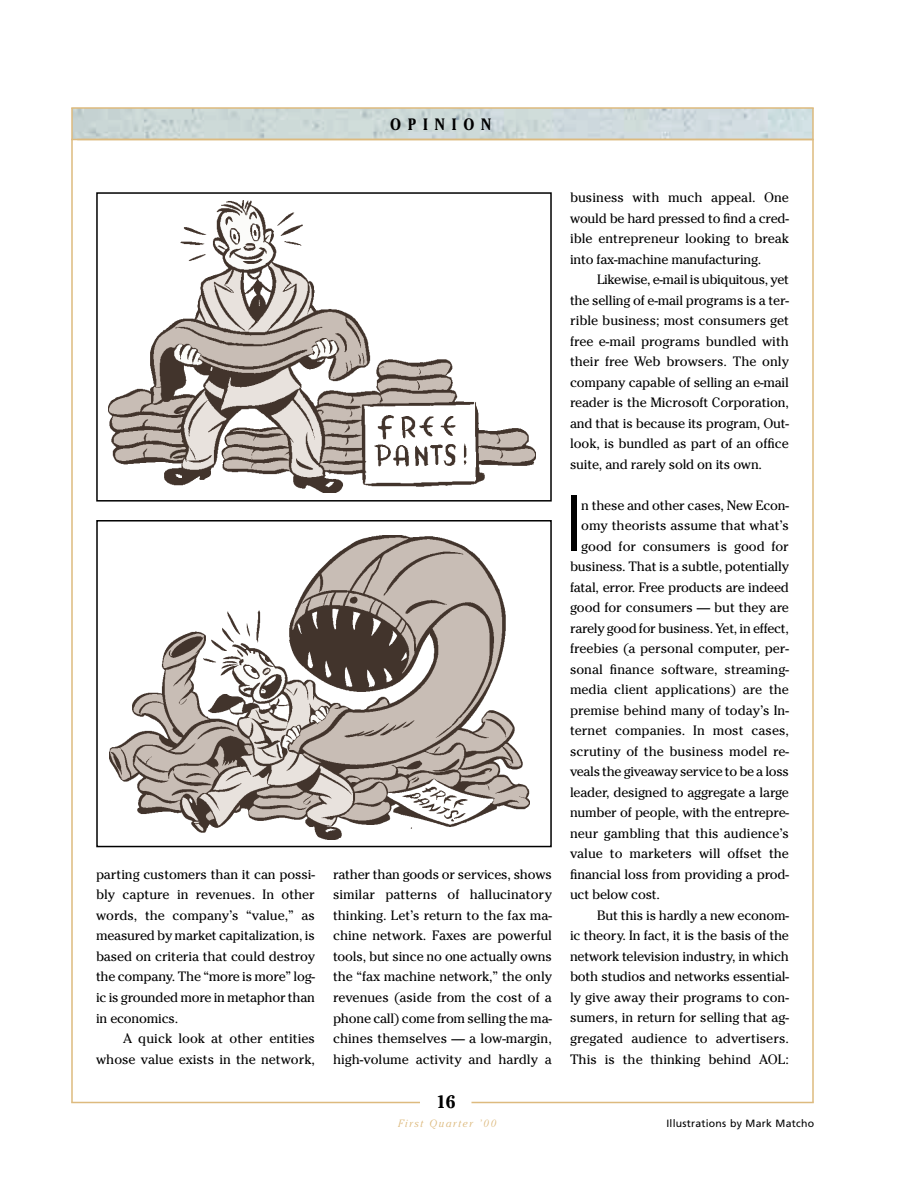
<style>
.page{position:relative;width:918px;height:1188px;background:#fff}
.page>*{position:absolute;margin:0;border:0;box-sizing:border-box;transform-origin:0 0}
.t1{font:300 66.3px "OPTI Binder Style";color:#000}
.t2{font:700 18px "Cheltenham";color:#000}
.t3{font:700 condensed 16.5px "Cheltenham";letter-spacing:.4em;color:#000}
.t4{font:13.5px/20.5px "Cheltenham";letter-spacing:-.005em;color:#000;text-align:justify}
.t5{font:13.5px "Cheltenham";letter-spacing:-.025em;color:#000}
.t6{font:10.5px "Frutiger";letter-spacing:.02em;color:#000}
.t7{font:italic 300 10.5px "Cheltenham";letter-spacing:.16em;color:#ddba7e}
</style>
<div class="page">
<img style="left:73px;top:109px;width:739px;height:30px">
<hr style="left:71px;top:107px;width:743px;height:2px;background:#ddba7e">
<hr style="left:71px;top:1102px;width:743px;height:1px;background:#ddba7e">
<hr style="left:71px;top:108px;width:2px;height:994px;background:#ddba7e">
<hr style="left:812px;top:108px;width:2px;height:994px;background:#ddba7e">
<svg style="left:390px;top:1101px;width:114px;height:3px"></svg>
<hr style="left:71px;top:139px;width:743px;height:1px;background:#ddba7e">
<img style="left:108px;top:201px;width:427px;height:292px">
<div style="left:96px;top:192px;width:456px;height:310px;border:2px solid #000"></div>
<img style="left:109px;top:536px;width:421px;height:303px">
<div style="left:96px;top:520px;width:456px;height:327px;border:2px solid #000"></div>
<p class="t3" style="left:390px;top:118px;width:103px">OPINION</p>
<p class="t4" style="left:96px;top:865px;width:221px">parting customers than it can possi&shy;bly capture in revenues. In other words, the company’s “value,” as measured by market capitalization, is based on criteria that could destroy the company. The “more is more” log&shy;ic is grounded more in metaphor than in economics.</p>
<p class="t4" style="left:96px;top:1029px;width:220px;text-align:right">A quick look at other entities whose value exists in the network,</p>
<p class="t4" style="left:333px;top:865px;width:221px">rather than goods or services, shows similar patterns of hallucinatory thinking. Let’s return to the fax ma&shy;chine network. Faxes are powerful tools, but since no one actually owns the “fax machine network,” the only revenues (aside from the cost of a phone call) come from selling the ma&shy;chines themselves — a low-margin, high-volume activity and hardly a</p>
<p class="t4" style="left:570px;top:188px;width:221px">business with much appeal. One would be hard pressed to find a cred&shy;ible entrepreneur looking to break into fax-machine manufacturing.</p>
<p class="t4" style="left:570px;top:270px;width:221px;text-indent:27px">Likewise, e-mail is ubiquitous, yet the selling of e-mail programs is a ter&shy;rible business; most consumers get free e-mail programs bundled with their free Web browsers. The only company capable of selling an e-mail reader is the Microsoft Corporation, and that is because its program, Out&shy;look, is bundled as part of an office suite, and rarely sold on its own.</p>
<h1 class="t1" style="left:570px;top:494px;width:13px">I</h1>
<p class="t4" style="left:581px;top:496px;width:209px">n these and other cases, New Econ-</p>
<p class="t4" style="left:581px;top:517px;width:209px">omy theorists assume that what’s</p>
<p class="t4" style="left:581px;top:537px;width:209px">good for consumers is good for</p>
<p class="t4" style="left:570px;top:558px;width:220px">business. That is a subtle, potentially</p>
<p class="t4" style="left:570px;top:578px;width:221px">fatal, error. Free products are indeed</p>
<p class="t4" style="left:570px;top:599px;width:221px">good for consumers — but they are</p>
<p class="t4" style="left:570px;top:619px;width:220px">rarely good for business. Yet, in effect,</p>
<p class="t4" style="left:570px;top:640px;width:220px">freebies (a personal computer, per-</p>
<p class="t4" style="left:570px;top:660px;width:221px">sonal finance software, streaming-</p>
<p class="t4" style="left:570px;top:681px;width:220px">media client applications) are the</p>
<p class="t4" style="left:570px;top:701px;width:220px">premise behind many of today’s In-</p>
<p class="t4" style="left:570px;top:722px;width:221px">ternet companies. In most cases,</p>
<p class="t4" style="left:570px;top:742px;width:220px">scrutiny of the business model re-</p>
<p class="t5" style="left:570px;top:767px;width:220px">veals the giveaway service to be a loss</p>
<p class="t4" style="left:570px;top:783px;width:221px">leader, designed to aggregate a large</p>
<p class="t4" style="left:570px;top:804px;width:220px">number of people, with the entrepre-</p>
<p class="t4" style="left:570px;top:824px;width:220px">neur gambling that this audience’s</p>
<p class="t4" style="left:570px;top:845px;width:220px">value to marketers will offset the</p>
<p class="t4" style="left:570px;top:865px;width:220px">financial loss from providing a prod-</p>
<p class="t4" style="left:570px;top:886px;width:92px">uct below cost.</p>
<p class="t4" style="left:597px;top:906px;width:193px">But this is hardly a new econom-</p>
<p class="t4" style="left:570px;top:927px;width:220px">ic theory. In fact, it is the basis of the</p>
<p class="t4" style="left:570px;top:947px;width:220px">network television industry, in which</p>
<p class="t4" style="left:570px;top:968px;width:220px">both studios and networks essential-</p>
<p class="t4" style="left:570px;top:988px;width:220px">ly give away their programs to con-</p>
<p class="t4" style="left:570px;top:1009px;width:220px">sumers, in return for selling that ag-</p>
<p class="t4" style="left:570px;top:1029px;width:220px">gregated audience to advertisers.</p>
<p class="t4" style="left:570px;top:1050px;width:220px">This is the thinking behind AOL:</p>
<h2 class="t2" style="left:436px;top:1095px;width:22px">16</h2>
<p class="t7" style="left:398px;top:1120px;width:100px">First Quarter ’00</p>
<p class="t6" style="left:666px;top:1119px;width:149px">Illustrations by Mark Matcho</p>
</div>
